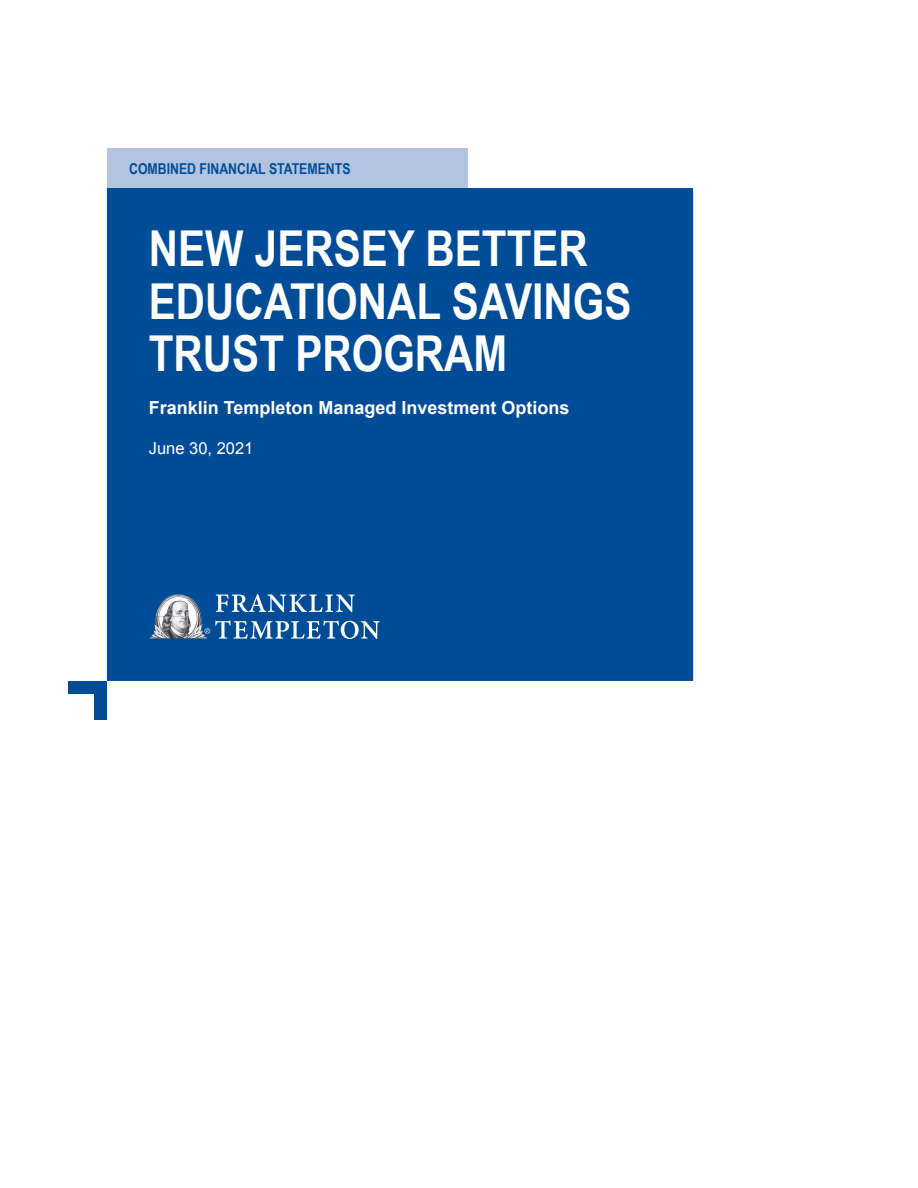
<style>
.page{position:relative;width:918px;height:1188px;background:#fff}
.page>*{position:absolute;margin:0;border:0;box-sizing:border-box;transform-origin:0 0}
.t1{font:700 49.5px/52.5px "Arial Narrow";color:#fff}
.t2{font:700 18px "Arial";color:#fff}
.t3{font:16.5px "Arial";color:#fff}
.t4{font:700 15px "Arial Narrow";color:#004c97}
</style>
<div class="page">
<div style="left:107px;top:188px;width:586px;height:493px;background:#004c97"></div>
<div style="left:107px;top:149px;width:361px;height:39px;background:#b1c5e0"></div>
<div style="left:68px;top:681px;width:39px;height:13px;background:#004c97"></div>
<div style="left:94px;top:681px;width:13px;height:39px;background:#004c97"></div>
<svg style="left:216px;top:594px;width:139px;height:18px"></svg>
<svg style="left:208px;top:621px;width:172px;height:18px"></svg>
<img style="left:156px;top:594px;width:32px;height:22px">
<img style="left:188px;top:597px;width:20px;height:42px">
<img style="left:149px;top:616px;width:39px;height:23px">
<p class="t4" style="left:129px;top:157px;width:223px">COMBINED FINANCIAL STATEMENTS</p>
<p class="t1" style="left:149px;top:220px;width:484px">NEW JERSEY BETTER<br>EDUCATIONAL SAVINGS<br>TRUST PROGRAM</p>
<p class="t2" style="left:149px;top:396px;width:422px">Franklin Templeton Managed Investment Options</p>
<p class="t3" style="left:149px;top:437px;width:106px">June 30, 2021</p>
</div>
